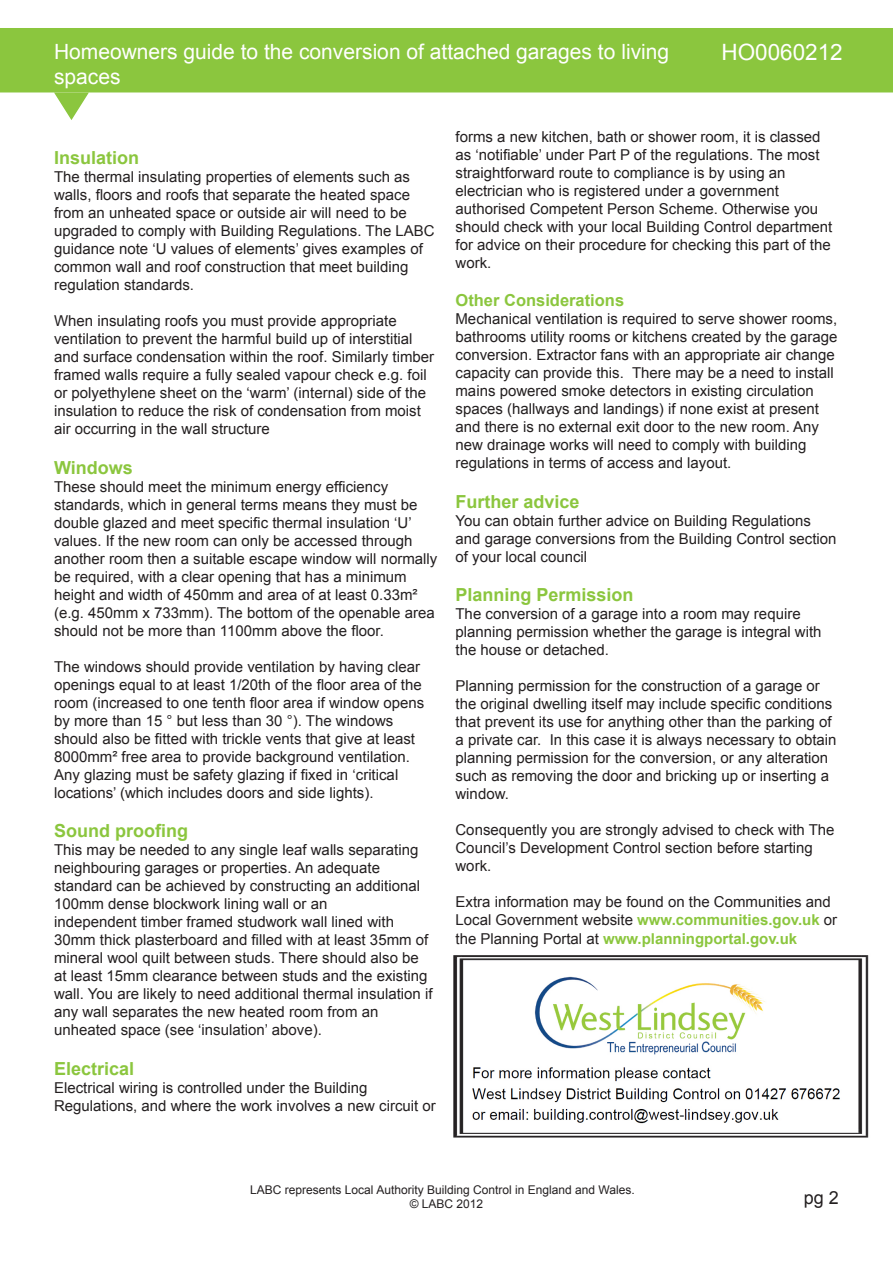
<style>
.page{position:relative;width:893px;height:1263px;background:#fff}
.page>*{position:absolute;margin:0;border:0;box-sizing:border-box;transform-origin:0 0}
.t1{font:22.5px "Arial";color:#fff}
.t2{font:21px/25.2px "Arial";color:#fff}
.t3{font:700 18px "Arial";color:#8bc63e}
.t4{font:18px "Arial";color:#231f20}
.t5{font:700 16.5px "Arial";color:#8bc63e}
.t6{font:15px/18px "Arial";color:#231f20}
.t7{font:12px "Arial";color:#231f20}
.s1{font-weight:700;color:#8bc63e}
</style>
<div class="page">
<div style="left:1px;top:29px;width:891px;height:63px;background:#8bc63e"></div>
<div style="left:0;top:28px;width:893px;height:64px;border:2px solid #8bc63e"></div>
<svg style="left:53px;top:92px;width:37px;height:28px"></svg>
<img style="left:453px;top:955px;width:416px;height:183px">
<p class="t2" style="left:54px;top:39px;width:617px">Homeowners guide to the conversion of attached garages to living spaces</p>
<p class="t1" style="left:721px;top:38px;width:123px">HO0060212</p>
<p class="t3" style="left:54px;top:146px;width:87px">Insulation</p>
<p class="t6" style="left:54px;top:168px;width:382px">The thermal insulating properties of elements such as walls, floors and roofs that separate the heated space from an unheated space or outside air will need to be upgraded to comply with Building Regulations. The LABC guidance note ‘U values of elements’ gives examples of common wall and roof construction that meet building regulation standards.</p>
<p class="t6" style="left:54px;top:312px;width:382px">When insulating roofs you must provide appropriate ventilation to prevent the harmful build up of interstitial and surface condensation within the roof. Similarly timber framed walls require a fully sealed vapour check e.g. foil or polyethylene sheet on the ‘warm’ (internal) side of the insulation to reduce the risk of condensation from moist air occurring in the wall structure</p>
<p class="t3" style="left:54px;top:455px;width:80px">Windows</p>
<p class="t6" style="left:54px;top:477px;width:385px">These should meet the minimum energy efficiency standards, which in general terms means they must be double glazed and meet specific thermal insulation ‘U’ values. If the new room can only be accessed through another room then a suitable escape window will normally be required, with a clear opening that has a minimum height and width of 450mm and area of at least 0.33m² (e.g. 450mm x 733mm). The bottom of the openable area should not be more than 1100mm above the floor.</p>
<p class="t6" style="left:54px;top:657px;width:372px">The windows should provide ventilation by having clear openings equal to at least 1/20th of the floor area of the room (increased to one tenth floor area if window opens by more than 15 ° but less than 30 °). The windows should also be fitted with trickle vents that give at least 8000mm² free area to provide background ventilation.<br>Any glazing must be safety glazing if fixed in ‘critical</p>
<p class="t6" style="left:54px;top:783px;width:321px">locations’ (which includes doors and side lights).</p>
<p class="t3" style="left:54px;top:819px;width:135px">Sound proofing</p>
<p class="t6" style="left:54px;top:841px;width:366px">This may be needed to any single leaf walls separating neighbouring garages or properties. An adequate</p>
<p class="t6" style="left:54px;top:877px;width:368px">standard can be achieved by constructing an additional<br>100mm dense blockwork lining wall or an</p>
<p class="t6" style="left:54px;top:913px;width:380px">independent timber framed studwork wall lined with 30mm thick plasterboard and filled with at least 35mm of mineral wool quilt between studs. There should also be at least 15mm clearance between studs and the existing wall. You are likely to need additional thermal insulation if any wall separates the new heated room from an</p>
<p class="t6" style="left:54px;top:1021px;width:269px">unheated space (see ‘insulation’ above).</p>
<p class="t3" style="left:54px;top:1056px;width:82px">Electrical</p>
<p class="t6" style="left:54px;top:1079px;width:315px">Electrical wiring is controlled under the Building</p>
<p class="t6" style="left:54px;top:1097px;width:383px">Regulations, and where the work involves a new circuit or</p>
<p class="t6" style="left:455px;top:128px;width:367px;text-align:justify">forms a new kitchen, bath or shower room, it is classed as ‘notifiable’ under Part P of the regulations. The most straightforward route to compliance is by using an</p>
<p class="t6" style="left:455px;top:182px;width:325px">electrician who is registered under a government</p>
<p class="t6" style="left:455px;top:200px;width:378px">authorised Competent Person Scheme. Otherwise you should check with your local Building Control department for advice on their procedure for checking this part of the work.</p>
<p class="t5" style="left:455px;top:289px;width:170px">Other Considerations</p>
<p class="t6" style="left:455px;top:310px;width:383px">Mechanical ventilation is required to serve shower rooms, bathrooms utility rooms or kitchens created by the garage conversion. Extractor fans with an appropriate air change capacity can provide this. There may be a need to install mains powered smoke detectors in existing circulation spaces (hallways and landings) if none exist at present and there is no external exit door to the new room. Any new drainage works will need to comply with building regulations in terms of access and layout.</p>
<p class="t3" style="left:455px;top:489px;width:126px">Further advice</p>
<p class="t6" style="left:455px;top:512px;width:382px">You can obtain further advice on Building Regulations and garage conversions from the Building Control section of your local council</p>
<p class="t3" style="left:455px;top:583px;width:180px">Planning Permission</p>
<p class="t6" style="left:455px;top:605px;width:347px">The conversion of a garage into a room may require</p>
<p class="t6" style="left:455px;top:623px;width:367px">planning permission whether the garage is integral with the house or detached.</p>
<p class="t6" style="left:455px;top:677px;width:382px">Planning permission for the construction of a garage or the original dwelling itself may include specific conditions that prevent its use for anything other than the parking of a private car. In this case it is always necessary to obtain planning permission for the conversion, or any alteration such as removing the door and bricking up or inserting a window.</p>
<p class="t6" style="left:455px;top:821px;width:381px">Consequently you are strongly advised to check with The<br>Council’s Development Control section before starting work.</p>
<p class="t6" style="left:455px;top:893px;width:383px">Extra information may be found on the Communities and<br>Local Government website <span class="s1">www.communities.gov.uk</span> or the Planning Portal at <span class="s1">www.planningportal.gov.uk</span></p>
<p class="t7" style="left:250px;top:1182px;width:386px">LABC represents Local Authority Building Control in England and Wales.</p>
<p class="t7" style="left:410px;top:1196px;width:75px">© LABC 2012</p>
<p class="t4" style="left:804px;top:1185px;width:37px">pg 2</p>
</div>
